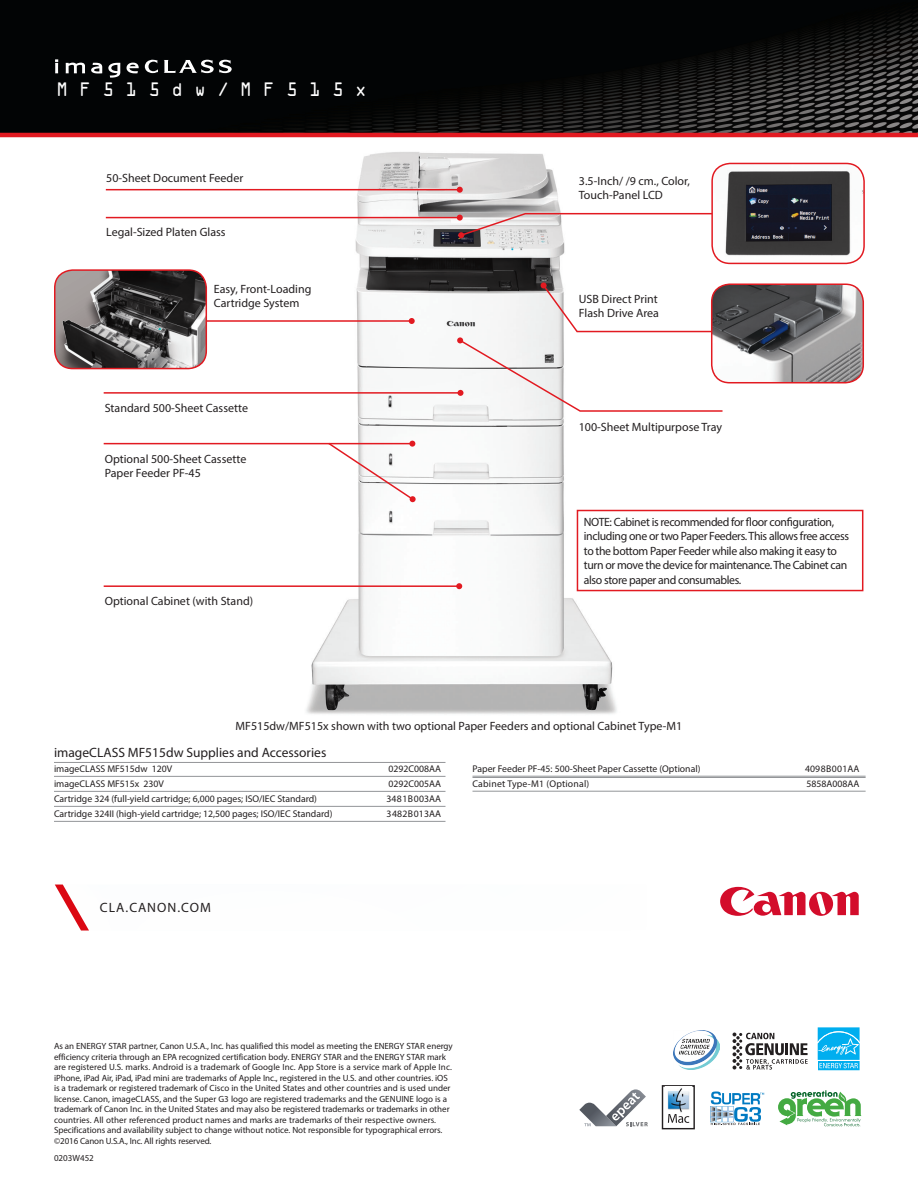
<style>
.page{position:relative;width:918px;height:1188px;background:#fff}
.page>*{position:absolute;margin:0;border:0;box-sizing:border-box;transform-origin:0 0}
.t1{font:17.4px "OCRA Std";color:#fff;scale:.91 1}
.Pg4Device_and_Access{font:13.5px "Myriad Pro";color:#231f20}
.Pg4Device_and_Access-2{font:13.5px "Myriad Pro";letter-spacing:.08em;color:#231f20}
.Page4_DiagramCallout{font:12px/14.4px "Myriad Pro";letter-spacing:-.005em;color:#231f20}
.Page4_DiagramCallout-2{font:12px/14.4px "Myriad Pro";letter-spacing:-.03em;color:#231f20}
.Pg4_Device_and_Acces{font:9.75px "Myriad Pro";color:#231f20}
.Pg4_Device_and_Acces-2{font:9.75px "Myriad Pro";letter-spacing:.02em;color:#231f20}
.Pg4_Device_and_Acces-3{font:9.75px "Myriad Pro";letter-spacing:.04em;color:#231f20}
.legal{font:9px/10.5px "Myriad Pro";letter-spacing:-.005em;color:#231f20}
</style>
<div class="page">
<img style="left:915px;top:0;width:3px;height:138px">
<img style="left:270px;top:152px;width:376px;height:562px">
<hr style="left:106px;top:189px;width:354px;height:1px;background:#e21a21">
<svg style="left:457px;top:187px;width:6px;height:6px"></svg>
<hr style="left:106px;top:217px;width:354px;height:1px;background:#e21a21">
<hr style="left:104px;top:392px;width:356px;height:2px;background:#e21a21">
<hr style="left:206px;top:320px;width:206px;height:2px;background:#e21a21">
<svg style="left:409px;top:318px;width:6px;height:6px"></svg>
<hr style="left:54px;top:762px;width:392px;height:1px;background:#939598">
<hr style="left:54px;top:776px;width:392px;height:1px;background:#939598">
<hr style="left:54px;top:791px;width:392px;height:1px;background:#939598">
<hr style="left:54px;top:806px;width:392px;height:1px;background:#939598">
<hr style="left:54px;top:821px;width:392px;height:1px;background:#939598">
<img style="left:0;top:0;width:917px;height:133px">
<hr style="left:0;top:133px;width:918px;height:4px;background:#e21a21">
<svg style="left:55px;top:59px;width:3px;height:14px"></svg>
<svg style="left:66px;top:63px;width:19px;height:10px"></svg>
<svg style="left:91px;top:63px;width:11px;height:10px"></svg>
<svg style="left:108px;top:63px;width:12px;height:15px"></svg>
<svg style="left:127px;top:63px;width:12px;height:10px"></svg>
<svg style="left:145px;top:60px;width:13px;height:13px"></svg>
<svg style="left:164px;top:60px;width:68px;height:13px"></svg>
<svg style="left:457px;top:212px;width:254px;height:26px"></svg>
<hr style="left:104px;top:443px;width:308px;height:1px;background:#e21a21">
<svg style="left:327px;top:441px;width:89px;height:61px"></svg>
<hr style="left:104px;top:585px;width:355px;height:2px;background:#e21a21">
<svg style="left:456px;top:583px;width:6px;height:6px"></svg>
<img style="left:712px;top:163px;width:152px;height:100px">
<div style="left:711px;top:163px;width:154px;height:101px;border:2px solid #e21a21;border-radius:18px"></div>
<svg style="left:457px;top:282px;width:393px;height:131px"></svg>
<img style="left:712px;top:284px;width:151px;height:99px">
<div style="left:711px;top:284px;width:153px;height:99px;border:2px solid #e21a21;border-radius:18px"></div>
<img style="left:55px;top:270px;width:151px;height:99px">
<div style="left:54px;top:269px;width:153px;height:100px;border:2px solid #e21a21;border-radius:18px"></div>
<svg style="left:54px;top:884px;width:35px;height:47px"></svg>
<svg style="left:722px;top:887px;width:137px;height:29px"></svg>
<img style="left:720px;top:895px;width:2px;height:13px">
<div style="left:577px;top:510px;width:286px;height:81px;border:2px solid #e21a21"></div>
<hr style="left:472px;top:776px;width:394px;height:1px;background:#939598">
<hr style="left:472px;top:777px;width:394px;height:1px;background:#939598">
<hr style="left:472px;top:791px;width:394px;height:1px;background:#939598">
<svg style="left:817px;top:1027px;width:43px;height:44px;background:#37bff2"></svg>
<svg style="left:733px;top:1033px;width:75px;height:37px"></svg>
<svg style="left:711px;top:1092px;width:53px;height:33px"></svg>
<img style="left:711px;top:1106px;width:22px;height:17px">
<svg style="left:778px;top:1090px;width:84px;height:37px"></svg>
<div style="left:662px;top:1085px;width:33px;height:44px;border:1px solid #231f20"></div>
<svg style="left:668px;top:1114px;width:21px;height:9px"></svg>
<img style="left:665px;top:1086px;width:27px;height:27px">
<svg style="left:579px;top:1089px;width:69px;height:37px"></svg>
<img style="left:674px;top:1031px;width:45px;height:38px">
<p class="t1" style="left:57px;top:81px;width:342px">M F 5 1 5 d w / M F 5 1 5 x</p>
<p class="Page4_DiagramCallout" style="left:106px;top:170px;width:139px">50-Sheet Document Feeder</p>
<p class="Page4_DiagramCallout" style="left:106px;top:224px;width:121px">Legal-Sized Platen Glass</p>
<p class="Page4_DiagramCallout" style="left:214px;top:282px;width:99px">Easy, Front-Loading<br>Cartridge System</p>
<p class="Page4_DiagramCallout" style="left:105px;top:400px;width:145px">Standard 500-Sheet Cassette</p>
<p class="Page4_DiagramCallout" style="left:105px;top:451px;width:143px">Optional 500-Sheet Cassette<br>Paper Feeder PF-45</p>
<p class="Page4_DiagramCallout" style="left:105px;top:594px;width:150px">Optional Cabinet (with Stand)</p>
<p class="Page4_DiagramCallout" style="left:579px;top:174px;width:113px">3.5-Inch/ /9 cm., Color,<br>Touch-Panel LCD</p>
<p class="Page4_DiagramCallout" style="left:579px;top:291px;width:82px">USB Direct Print<br>Flash Drive Area</p>
<p class="Page4_DiagramCallout" style="left:579px;top:420px;width:145px">100-Sheet Multipurpose Tray</p>
<p class="Page4_DiagramCallout-2" style="left:584px;top:515px;width:267px">NOTE: Cabinet is recommended for floor configuration, including one or two Paper Feeders. This allows free access to the bottom Paper Feeder while also making it easy to turn or move the device for maintenance. The Cabinet can also store paper and consumables.</p>
<p class="Page4_DiagramCallout" style="left:236px;top:718px;width:448px">MF515dw/MF515x shown with two optional Paper Feeders and optional Cabinet Type-M1</p>
<p class="Pg4Device_and_Access" style="left:54px;top:745px;width:274px">imageCLASS MF515dw Supplies and Accessories</p>
<p class="Pg4_Device_and_Acces" style="left:54px;top:763px;width:120px">imageCLASS MF515dw 120V</p>
<p class="Pg4_Device_and_Acces" style="left:388px;top:763px;width:54px">0292C008AA</p>
<p class="Pg4_Device_and_Acces" style="left:54px;top:778px;width:112px">imageCLASS MF515x 230V</p>
<p class="Pg4_Device_and_Acces" style="left:388px;top:778px;width:54px">0292C005AA</p>
<p class="Pg4_Device_and_Acces" style="left:54px;top:793px;width:265px">Cartridge 324 (full-yield cartridge; 6,000 pages; ISO/IEC Standard)</p>
<p class="Pg4_Device_and_Acces-2" style="left:387px;top:793px;width:56px">3481B003AA</p>
<p class="Pg4_Device_and_Acces" style="left:54px;top:808px;width:280px">Cartridge 324II (high-yield cartridge; 12,500 pages; ISO/IEC Standard)</p>
<p class="Pg4_Device_and_Acces-2" style="left:387px;top:808px;width:56px">3482B013AA</p>
<p class="Pg4_Device_and_Acces" style="left:472px;top:763px;width:229px">Paper Feeder PF-45: 500-Sheet Paper Cassette (Optional)</p>
<p class="Pg4_Device_and_Acces-3" style="left:805px;top:763px;width:56px">4098B001AA</p>
<p class="Pg4_Device_and_Acces-2" style="left:472px;top:778px;width:118px">Cabinet Type-M1 (Optional)</p>
<p class="Pg4_Device_and_Acces" style="left:807px;top:778px;width:54px">5858A008AA</p>
<p class="Pg4Device_and_Access-2" style="left:100px;top:899px;width:113px">CLA.CANON.COM</p>
<p class="legal" style="left:54px;top:1041px;width:400px">As an ENERGY STAR partner, Canon U.S.A., Inc. has qualified this model as meeting the ENERGY STAR energy efficiency criteria through an EPA recognized certification body. ENERGY STAR and the ENERGY STAR mark are registered U.S. marks. Android is a trademark of Google Inc. App Store is a service mark of Apple Inc. iPhone, iPad Air, iPad, iPad mini are trademarks of Apple Inc., registered in the U.S. and other countries. iOS is a trademark or registered trademark of Cisco in the United States and other countries and is used under license. Canon, imageCLASS, and the Super G3 logo are registered trademarks and the GENUINE logo is a trademark of Canon Inc. in the United States and may also be registered trademarks or trademarks in other countries. All other referenced product names and marks are trademarks of their respective owners.<br>Specifications and availability subject to change without notice. Not responsible for typographical errors. ©2016 Canon U.S.A., Inc. All rights reserved.</p>
<p class="legal" style="left:54px;top:1153px;width:41px">0203W452</p>
</div>
